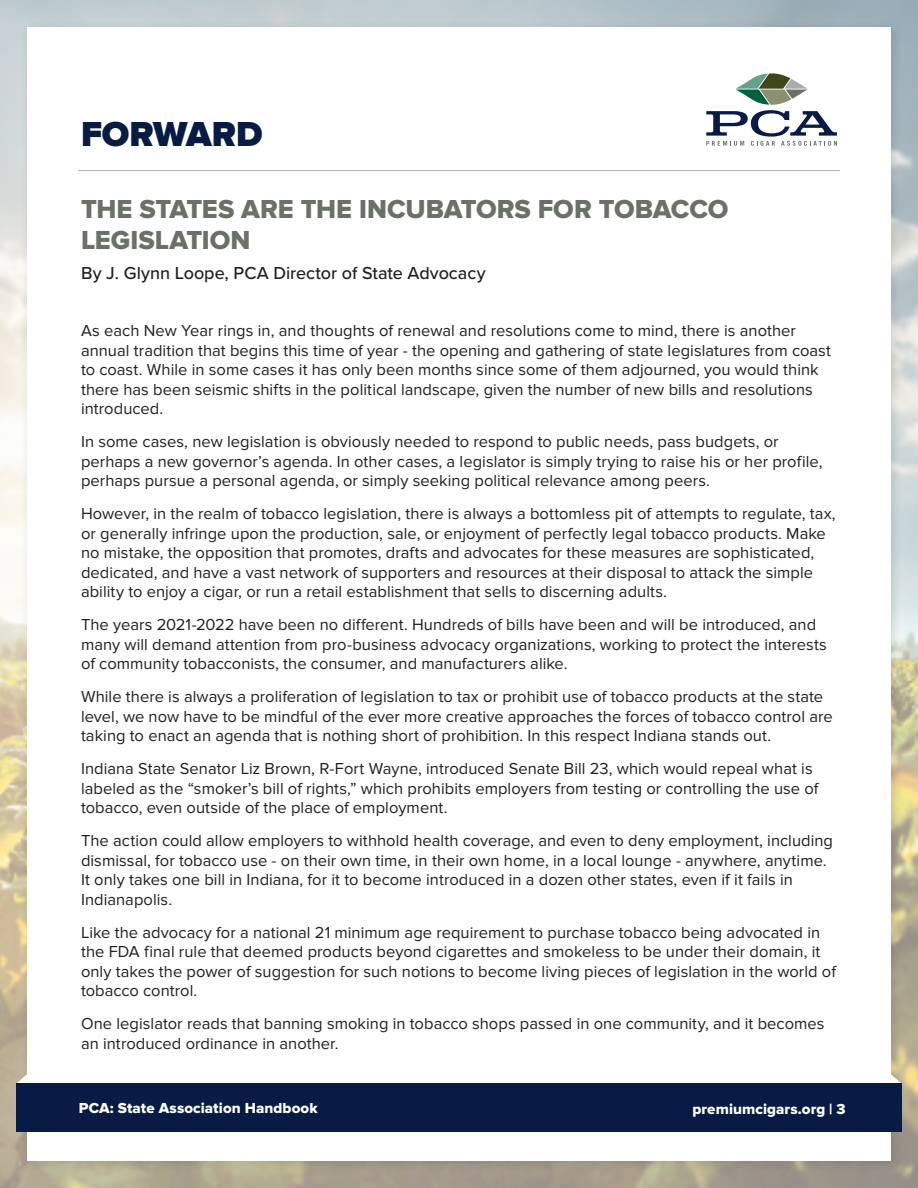
<style>
.page{position:relative;width:918px;height:1188px;background:#fff}
.page>*{position:absolute;margin:0;border:0;box-sizing:border-box;transform-origin:0 0}
.t1{font:900 36px "Proxima Nova";letter-spacing:-.005em;color:#071b44}
.t2{font:27px/31.5px "Proxima Nova Extrabld";letter-spacing:-.005em;color:#6b7069}
.t3{font:500 18px "Proxima Nova";color:#231f20}
.t4{font:16.5px/19.5px "Proxima Nova";letter-spacing:.005em;color:#231f20}
.t5{font:15px "Proxima Nova Extrabld";letter-spacing:.005em;color:#fff}
</style>
<div class="page">
<div style="left:20px;top:20px;width:883px;height:1153px;background:#231f20;opacity:.15"></div>
<div style="left:27px;top:27px;width:864px;height:1134px;background:#fff"></div>
<svg style="left:16px;top:1071px;width:11px;height:12px"></svg>
<svg style="left:891px;top:1071px;width:11px;height:25px"></svg>
<div style="left:16px;top:1083px;width:885px;height:49px;background:#071b44"></div>
<hr style="left:78px;top:170px;width:762px;height:1px;background:#b2b3b7">
<svg style="left:706px;top:73px;width:131px;height:73px"></svg>
<h1 class="t1" style="left:81px;top:113px;width:183px">FORWARD</h1>
<h2 class="t2" style="left:81px;top:194px;width:649px">THE STATES ARE THE INCUBATORS FOR TOBACCO<br>LEGISLATION</h2>
<p class="t3" style="left:81px;top:260px;width:406px">By J. Glynn Loope, PCA Director of State Advocacy</p>
<p class="t4" style="left:81px;top:321px;width:752px">As each New Year rings in, and thoughts of renewal and resolutions come to mind, there is another annual tradition that begins this time of year - the opening and gathering of state legislatures from coast to coast. While in some cases it has only been months since some of them adjourned, you would think there has been seismic shifts in the political landscape, given the number of new bills and resolutions introduced.</p>
<p class="t4" style="left:81px;top:432px;width:743px">In some cases, new legislation is obviously needed to respond to public needs, pass budgets, or perhaps a new governor’s agenda. In other cases, a legislator is simply trying to raise his or her profile, perhaps pursue a personal agenda, or simply seeking political relevance among peers.</p>
<p class="t4" style="left:81px;top:504px;width:756px">However, in the realm of tobacco legislation, there is always a bottomless pit of attempts to regulate, tax, or generally infringe upon the production, sale, or enjoyment of perfectly legal tobacco products. Make no mistake, the opposition that promotes, drafts and advocates for these measures are sophisticated, dedicated, and have a vast network of supporters and resources at their disposal to attack the simple ability to enjoy a cigar, or run a retail establishment that sells to discerning adults.</p>
<p class="t4" style="left:81px;top:615px;width:747px">The years 2021-2022 have been no different. Hundreds of bills have been and will be introduced, and many will demand attention from pro-business advocacy organizations, working to protect the interests of community tobacconists, the consumer, and manufacturers alike.</p>
<p class="t4" style="left:81px;top:687px;width:753px">While there is always a proliferation of legislation to tax or prohibit use of tobacco products at the state level, we now have to be mindful of the ever more creative approaches the forces of tobacco control are taking to enact an agenda that is nothing short of prohibition. In this respect Indiana stands out.</p>
<p class="t4" style="left:81px;top:759px;width:739px">Indiana State Senator Liz Brown, R-Fort Wayne, introduced Senate Bill 23, which would repeal what is labeled as the “smoker’s bill of rights,” which prohibits employers from testing or controlling the use of tobacco, even outside of the place of employment.</p>
<p class="t4" style="left:81px;top:831px;width:754px">The action could allow employers to withhold health coverage, and even to deny employment, including dismissal, for tobacco use - on their own time, in their own home, in a local lounge - anywhere, anytime.<br>It only takes one bill in Indiana, for it to become introduced in a dozen other states, even if it fails in Indianapolis.</p>
<p class="t4" style="left:81px;top:923px;width:757px">Like the advocacy for a national 21 minimum age requirement to purchase tobacco being advocated in the FDA final rule that deemed products beyond cigarettes and smokeless to be under their domain, it only takes the power of suggestion for such notions to become living pieces of legislation in the world of tobacco control.</p>
<p class="t4" style="left:81px;top:1014px;width:745px">One legislator reads that banning smoking in tobacco shops passed in one community, and it becomes an introduced ordinance in another.</p>
<p class="t5" style="left:79px;top:1100px;width:240px">PCA: State Association Handbook</p>
<p class="t5" style="left:692px;top:1100px;width:155px">premiumcigars.org | 3</p>
</div>
